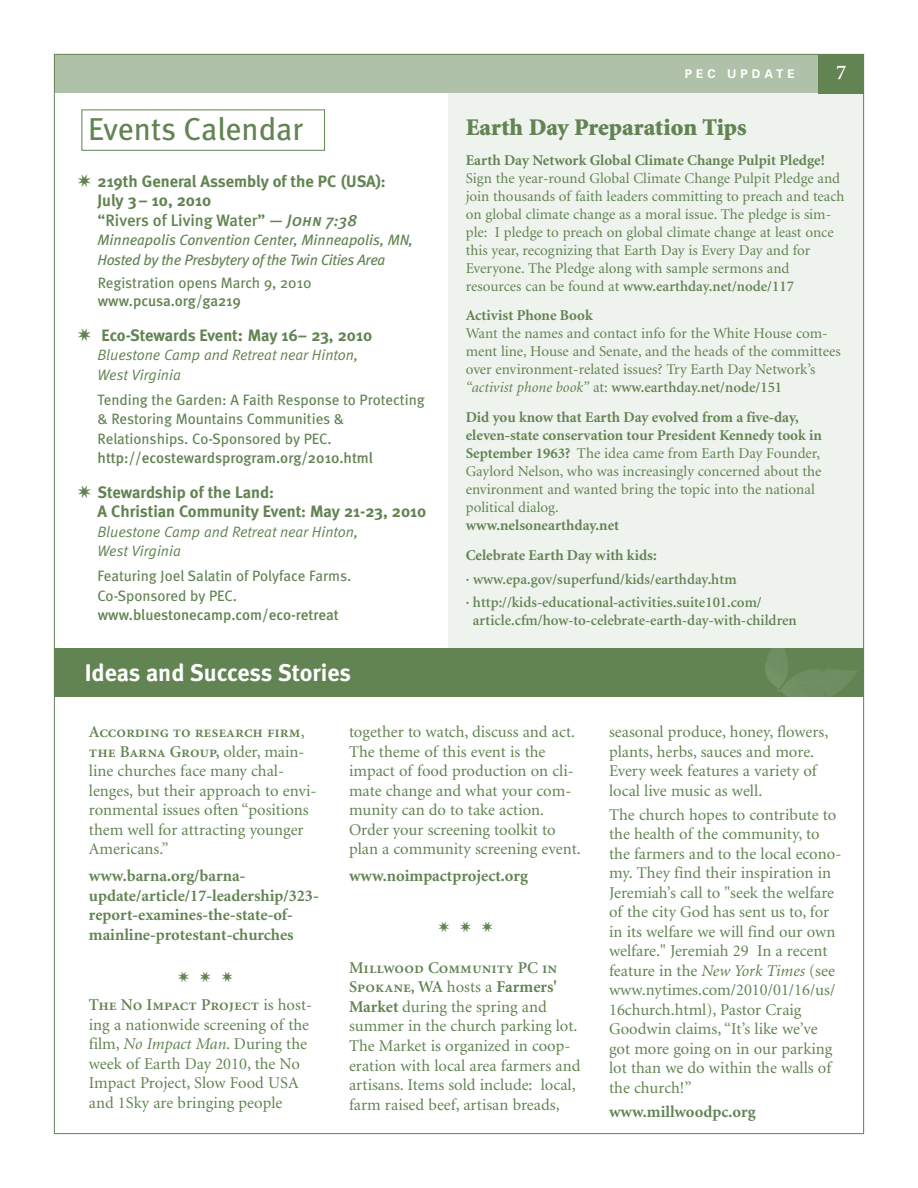
<style>
.page{position:relative;width:918px;height:1188px;background:#fff}
.page>*{position:absolute;margin:0;border:0;box-sizing:border-box;transform-origin:0 0}
.t1{font:31.65px "Meta";color:#628352}
.t2{font:900 24px "Minion";color:#628352}
.t3{font:700 24px "Meta";letter-spacing:-.005em;color:#fff}
.t4{font:600 21px "Minion";color:#fff}
.t5{font:16.5px/19.5px "Minion";color:#628352}
.t6{font:700 16.5px/19.5px "Meta";color:#628352}
.t7{font:700 16.5px/19.5px "Minion";color:#628352}
.t8{font:16.5px/19.5px "Minion Semibold SC";color:#628352}
.t9{font:15px/18px "Minion";color:#628352}
.t10{font:15px/19.5px "Meta";color:#628352}
.t11{font:600 15px/23.4px "Minion";color:#628352}
.t12{font:700 15px/29.8px "Minion";color:#628352}
.t13{font:italic 15px/19.5px "Meta Normal";color:#628352}
.t14{font:500 15px "Meta";color:#628352}
.t15{font:italic 15px/19.5px "Meta";letter-spacing:-.01em;color:#628352}
.t16{font:15px "Zapf Dingbats ITC";color:#628352}
.t17{font:700 12px "Univers";letter-spacing:.335em;color:#fff}
.s1{font-weight:500}
.s2{font-family:"Meta Medium Italic Caps";font-weight:400}
.s3{font-size:18px}
.s4{font-weight:600}
.s5{font-style:italic}
.s6{font-weight:700}
.s7{font-family:"Minion"}
.s8{font-family:"Minion";font-weight:700}
</style>
<div class="page">
<div style="left:449px;top:92px;width:415px;height:557px;background:#eff3ee"></div>
<div style="left:54px;top:54px;width:810px;height:39px;background:#b0c1a9"></div>
<div style="left:819px;top:54px;width:45px;height:39px;background:#628352"></div>
<div style="left:54px;top:648px;width:810px;height:48px;background:#628352"></div>
<img style="left:765px;top:648px;width:92px;height:48px">
<div style="left:82px;top:110px;width:243px;height:41px;border:1px solid #628352"></div>
<h1 class="t1" style="left:88px;top:117px;width:217px">Events Calendar</h1>
<p class="t6" style="left:98px;top:173px;width:290px;text-indent:-20px">✷ 219th General Assembly of the PC (USA):<br>July 3– 10, 2010<br><span class="s1">“Rivers of Living Water” —</span> <span class="s2">John 7:38</span></p>
<p class="t15" style="left:98px;top:232px;width:317px">Minneapolis Convention Center, Minneapolis, MN,<br>Hosted by the Presbytery of the Twin Cities Area</p>
<p class="t10" style="left:98px;top:275px;width:215px">Registration opens March 9, 2010</p>
<p class="t14" style="left:98px;top:296px;width:145px">www.pcusa.org/ga219</p>
<p class="t6" style="left:77px;top:327px;width:296px">✷ Eco-Stewards Event<span class="s3">:</span> May 16– 23, 2010</p>
<p class="t13" style="left:98px;top:347px;width:262px">Bluestone Camp and Retreat near Hinton,<br>West Virginia</p>
<p class="t10" style="left:98px;top:391px;width:329px">Tending the Garden: A Faith Response to Protecting &amp; Restoring Mountains Communities &amp;<br>Relationships. Co-Sponsored by PEC.</p>
<p class="t14" style="left:98px;top:452px;width:277px">http://ecostewardsprogram.org/2010.html</p>
<p class="t6" style="left:98px;top:484px;width:330px;text-indent:-20px">✷ Stewardship of the Land:<br>A Christian Community Event: May 21-23, 2010</p>
<p class="t13" style="left:98px;top:523px;width:262px">Bluestone Camp and Retreat near Hinton,<br>West Virginia</p>
<p class="t10" style="left:98px;top:567px;width:255px">Featuring Joel Salatin of Polyface Farms.<br>Co-Sponsored by PEC.</p>
<p class="t14" style="left:98px;top:609px;width:243px">www.bluestonecamp.com/eco-retreat</p>
<h2 class="t3" style="left:85px;top:663px;width:268px">Ideas and Success Stories</h2>
<p class="t17" style="left:685px;top:69px;width:112px">PEC UPDATE</p>
<p class="t4" style="left:836px;top:64px;width:12px">7</p>
<h2 class="t2" style="left:466px;top:118px;width:282px">Earth Day Preparation Tips</h2>
<p class="t12" style="left:466px;top:146px;width:361px">Earth Day Network Global Climate Change Pulpit Pledge!</p>
<p class="t9" style="left:466px;top:170px;width:380px">Sign the year-round Global Climate Change Pulpit Pledge and join thousands of faith leaders committing to preach and teach on global climate change as a moral issue. The pledge is sim&shy;ple: I pledge to preach on global climate change at least once this year, recognizing that Earth Day is Every Day and for Everyone. The Pledge along with sample sermons and resources can be found at <span class="s4">www.earthday.net/node/117</span></p>
<p class="t12" style="left:466px;top:302px;width:129px">Activist Phone Book</p>
<p class="t9" style="left:466px;top:326px;width:376px">Want the names and contact info for the White House com&shy;ment line, House and Senate, and the heads of the committees over environment-related issues? Try Earth Day Network’s <span class="s5">“activist phone book”</span> at: <span class="s4">www.earthday.net/node/151</span></p>
<p class="t9" style="left:466px;top:410px;width:358px"><span class="s6">Did you know that Earth Day evolved from a five-day, eleven-state conservation tour President Kennedy took in September 1963?</span> The idea came from Earth Day Founder, Gaylord Nelson, who was increasingly concerned about the environment and wanted bring the topic into the national political dialog.</p>
<p class="t12" style="left:466px;top:512px;width:192px">www.nelsonearthday.net<br>Celebrate Earth Day with kids:</p>
<p class="t11" style="left:466px;top:568px;width:298px">· www.epa.gov/superfund/kids/earthday.htm<br>· http://kids-educational-activities.suite101.com/</p>
<p class="t11" style="left:473px;top:610px;width:325px">article.cfm/how-to-celebrate-earth-day-with-children</p>
<p class="t8" style="left:89px;top:723px;width:217px">According to research firm<span class="s7">, </span>the Barna Group, <span class="s7">older, main-</span></p>
<p class="t5" style="left:89px;top:763px;width:229px">line churches face many chal&shy;lenges, but their approach to envi&shy;ronmental issues often “positions them well for attracting younger<br>Americans.”</p>
<p class="t7" style="left:89px;top:868px;width:231px">www.barna.org/barna&shy;update/article/17-leadership/323- report-examines-the-state-of&shy;mainline-protestant-churches</p>
<p class="t16" style="left:178px;top:968px;width:57px">✷✷✷</p>
<p class="t8" style="left:89px;top:996px;width:225px">The No Impact Project <span class="s7">is host-</span></p>
<p class="t5" style="left:89px;top:1016px;width:222px">ing a nationwide screening of the film, <span class="s5">No Impact Man</span>. During the week of Earth Day 2010, the No<br>Impact Project, Slow Food USA and 1Sky are bringing people</p>
<p class="t5" style="left:349px;top:724px;width:233px">together to watch, discuss and act.<br>The theme of this event is the impact of food production on cli&shy;mate change and what your com&shy;munity can do to take action.<br>Order your screening toolkit to plan a community screening event.</p>
<p class="t7" style="left:349px;top:868px;width:181px">www.noimpactproject.org</p>
<p class="t16" style="left:438px;top:919px;width:57px">✷✷✷</p>
<p class="t8" style="left:349px;top:959px;width:210px">Millwood Community PC in<br>Spokane, WA <span class="s7">hosts a</span> <span class="s8">Farmers'</span></p>
<p class="t5" style="left:349px;top:998px;width:233px"><span class="s6">Market</span> during the spring and summer in the church parking lot.<br>The Market is organized in coop&shy;eration with local area farmers and artisans. Items sold include: local, farm raised beef, artisan breads,</p>
<p class="t5" style="left:609px;top:724px;width:221px">seasonal produce, honey, flowers, plants, herbs, sauces and more.<br>Every week features a variety of local live music as well.</p>
<p class="t5" style="left:609px;top:806px;width:234px">The church hopes to contribute to the health of the community, to the farmers and to the local econo&shy;my. They find their inspiration in<br>Jeremiah’s call to "seek the welfare of the city God has sent us to, for in its welfare we will find our own welfare." Jeremiah 29 In a recent feature in the <span class="s5">New York Times</span> (see www.nytimes.com/2010/01/16/us/<br>16church.html), Pastor Craig<br>Goodwin claims, “It’s like we’ve got more going on in our parking lot than we do within the walls of the church!”</p>
<p class="t7" style="left:609px;top:1103px;width:148px">www.millwoodpc.org</p>
</div>
